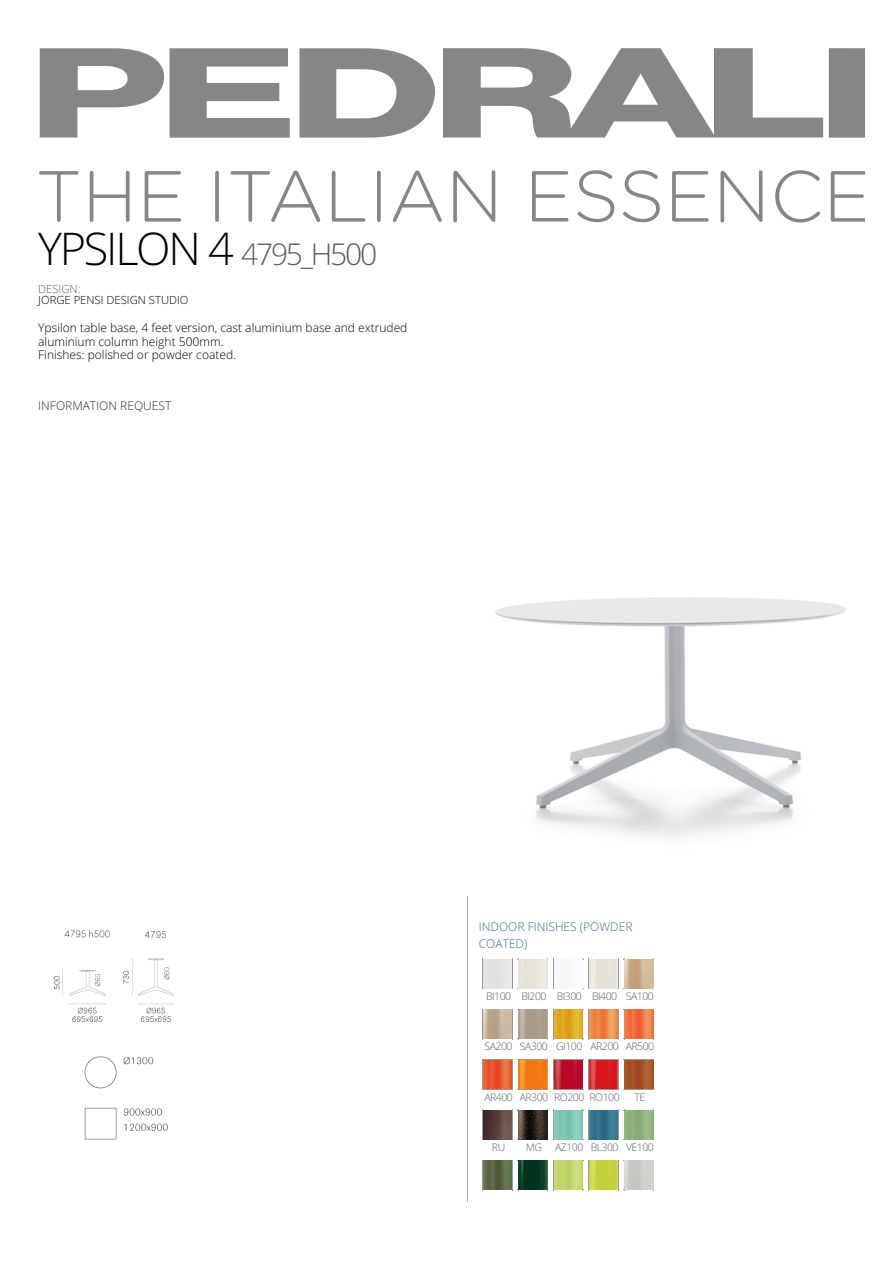
<style>
.page{position:relative;width:893px;height:1263px;background:#fff}
.page>*{position:absolute;margin:0;border:0;box-sizing:border-box;transform-origin:0 0}
.t1{font:300 30px "Open Sans";letter-spacing:-.075em;color:#5e5e5e}
.t2{font:300 12px/13.5px "Open Sans";color:#000}
.t3{font:300 12px/16.5px "Open Sans";color:#317382}
.t4{font:300 12px "Open Sans";color:#2c2c2c}
.t5{font:300 11.25px "Open Sans";color:#000}
.t6{font:300 11.25px "Open Sans";color:#5e5e5e}
.t7{font:300 10.5px "Open Sans";letter-spacing:-.05em;color:#5e5e5e}
.s1{font-size:45.15px;color:#000}
</style>
<div class="page">
<img style="left:495px;top:597px;width:351px;height:241px">
<img style="left:53px;top:930px;width:121px;height:210px">
<hr style="left:467px;top:896px;width:1px;height:306px;background:#b2b2b2">
<hr style="left:482px;top:959px;width:30px;height:1px;background:#999">
<hr style="left:482px;top:988px;width:30px;height:1px;background:#999">
<hr style="left:482px;top:959px;width:1px;height:30px;background:#999">
<hr style="left:512px;top:959px;width:1px;height:30px;background:#999">
<hr style="left:518px;top:959px;width:30px;height:1px;background:#999">
<hr style="left:518px;top:988px;width:30px;height:1px;background:#999">
<hr style="left:547px;top:959px;width:1px;height:30px;background:#999">
<hr style="left:553px;top:959px;width:30px;height:1px;background:#999">
<hr style="left:553px;top:988px;width:30px;height:1px;background:#999">
<hr style="left:553px;top:959px;width:1px;height:30px;background:#999">
<hr style="left:582px;top:959px;width:1px;height:30px;background:#999">
<img style="left:560px;top:960px;width:7px;height:23px">
<hr style="left:588px;top:959px;width:30px;height:1px;background:#999">
<hr style="left:588px;top:988px;width:30px;height:1px;background:#999">
<hr style="left:588px;top:959px;width:1px;height:30px;background:#999">
<hr style="left:618px;top:959px;width:1px;height:30px;background:#999">
<img style="left:589px;top:960px;width:29px;height:28px">
<hr style="left:624px;top:959px;width:30px;height:1px;background:#999">
<hr style="left:624px;top:988px;width:30px;height:1px;background:#999">
<hr style="left:653px;top:959px;width:1px;height:30px;background:#999">
<img style="left:624px;top:960px;width:29px;height:28px">
<hr style="left:482px;top:1009px;width:30px;height:1px;background:#999">
<hr style="left:482px;top:1038px;width:30px;height:1px;background:#999">
<hr style="left:482px;top:1009px;width:1px;height:30px;background:#999">
<hr style="left:512px;top:1009px;width:1px;height:30px;background:#999">
<img style="left:483px;top:1010px;width:29px;height:28px">
<hr style="left:518px;top:1009px;width:30px;height:1px;background:#999">
<hr style="left:518px;top:1038px;width:30px;height:1px;background:#999">
<hr style="left:547px;top:1009px;width:1px;height:30px;background:#999">
<img style="left:518px;top:1010px;width:29px;height:28px">
<hr style="left:553px;top:1009px;width:30px;height:1px;background:#999">
<hr style="left:553px;top:1038px;width:30px;height:1px;background:#999">
<hr style="left:553px;top:1009px;width:1px;height:30px;background:#999">
<hr style="left:582px;top:1009px;width:1px;height:30px;background:#999">
<img style="left:554px;top:1010px;width:28px;height:28px">
<hr style="left:588px;top:1009px;width:30px;height:1px;background:#999">
<hr style="left:588px;top:1038px;width:30px;height:1px;background:#999">
<hr style="left:588px;top:1009px;width:1px;height:30px;background:#999">
<hr style="left:618px;top:1009px;width:1px;height:30px;background:#999">
<img style="left:589px;top:1010px;width:29px;height:28px">
<hr style="left:624px;top:1009px;width:30px;height:1px;background:#999">
<hr style="left:624px;top:1038px;width:30px;height:1px;background:#999">
<hr style="left:653px;top:1009px;width:1px;height:30px;background:#999">
<img style="left:624px;top:1010px;width:29px;height:28px">
<hr style="left:482px;top:1059px;width:30px;height:1px;background:#999">
<hr style="left:482px;top:1089px;width:30px;height:1px;background:#999">
<hr style="left:482px;top:1059px;width:1px;height:31px;background:#999">
<hr style="left:512px;top:1059px;width:1px;height:31px;background:#999">
<img style="left:483px;top:1060px;width:29px;height:29px">
<hr style="left:518px;top:1059px;width:30px;height:1px;background:#999">
<hr style="left:518px;top:1089px;width:30px;height:1px;background:#999">
<hr style="left:547px;top:1059px;width:1px;height:31px;background:#999">
<img style="left:518px;top:1060px;width:29px;height:29px">
<hr style="left:553px;top:1059px;width:30px;height:1px;background:#999">
<hr style="left:553px;top:1089px;width:30px;height:1px;background:#999">
<hr style="left:553px;top:1059px;width:1px;height:31px;background:#999">
<hr style="left:582px;top:1059px;width:1px;height:31px;background:#999">
<img style="left:554px;top:1060px;width:28px;height:29px">
<hr style="left:588px;top:1059px;width:30px;height:1px;background:#999">
<hr style="left:588px;top:1089px;width:30px;height:1px;background:#999">
<hr style="left:588px;top:1059px;width:1px;height:31px;background:#999">
<hr style="left:618px;top:1059px;width:1px;height:31px;background:#999">
<img style="left:589px;top:1060px;width:29px;height:29px">
<hr style="left:624px;top:1059px;width:30px;height:1px;background:#999">
<hr style="left:624px;top:1089px;width:30px;height:1px;background:#999">
<hr style="left:653px;top:1059px;width:1px;height:31px;background:#999">
<img style="left:624px;top:1060px;width:29px;height:29px">
<hr style="left:482px;top:1110px;width:30px;height:1px;background:#999">
<hr style="left:482px;top:1139px;width:30px;height:1px;background:#999">
<hr style="left:482px;top:1110px;width:1px;height:30px;background:#999">
<hr style="left:512px;top:1110px;width:1px;height:30px;background:#999">
<img style="left:483px;top:1111px;width:29px;height:28px">
<hr style="left:518px;top:1110px;width:30px;height:1px;background:#999">
<hr style="left:518px;top:1139px;width:30px;height:1px;background:#999">
<hr style="left:547px;top:1110px;width:1px;height:30px;background:#999">
<img style="left:518px;top:1111px;width:29px;height:28px">
<hr style="left:553px;top:1110px;width:30px;height:1px;background:#999">
<hr style="left:553px;top:1139px;width:30px;height:1px;background:#999">
<hr style="left:553px;top:1110px;width:1px;height:30px;background:#999">
<hr style="left:582px;top:1110px;width:1px;height:30px;background:#999">
<img style="left:554px;top:1111px;width:28px;height:28px">
<hr style="left:588px;top:1110px;width:30px;height:1px;background:#999">
<hr style="left:588px;top:1139px;width:30px;height:1px;background:#999">
<hr style="left:588px;top:1110px;width:1px;height:30px;background:#999">
<hr style="left:618px;top:1110px;width:1px;height:30px;background:#999">
<img style="left:589px;top:1111px;width:29px;height:28px">
<hr style="left:624px;top:1110px;width:30px;height:1px;background:#999">
<hr style="left:624px;top:1139px;width:30px;height:1px;background:#999">
<hr style="left:653px;top:1110px;width:1px;height:30px;background:#999">
<hr style="left:482px;top:1160px;width:30px;height:1px;background:#999">
<hr style="left:482px;top:1189px;width:30px;height:1px;background:#999">
<hr style="left:482px;top:1160px;width:1px;height:30px;background:#999">
<hr style="left:512px;top:1160px;width:1px;height:30px;background:#999">
<img style="left:483px;top:1161px;width:29px;height:28px">
<hr style="left:518px;top:1160px;width:30px;height:1px;background:#999">
<hr style="left:518px;top:1189px;width:30px;height:1px;background:#999">
<hr style="left:547px;top:1160px;width:1px;height:30px;background:#999">
<img style="left:518px;top:1161px;width:29px;height:28px">
<hr style="left:553px;top:1160px;width:30px;height:1px;background:#999">
<hr style="left:553px;top:1189px;width:30px;height:1px;background:#999">
<hr style="left:553px;top:1160px;width:1px;height:30px;background:#999">
<hr style="left:582px;top:1160px;width:1px;height:30px;background:#999">
<img style="left:554px;top:1161px;width:28px;height:28px">
<hr style="left:588px;top:1160px;width:30px;height:1px;background:#999">
<hr style="left:588px;top:1189px;width:30px;height:1px;background:#999">
<hr style="left:588px;top:1160px;width:1px;height:30px;background:#999">
<hr style="left:618px;top:1160px;width:1px;height:30px;background:#999">
<img style="left:589px;top:1161px;width:29px;height:28px">
<hr style="left:624px;top:1160px;width:30px;height:1px;background:#999">
<hr style="left:624px;top:1189px;width:30px;height:1px;background:#999">
<hr style="left:653px;top:1160px;width:1px;height:30px;background:#999">
<img style="left:624px;top:1161px;width:29px;height:28px">
<svg style="left:299px;top:48px;width:136px;height:90px"></svg>
<svg style="left:443px;top:48px;width:380px;height:90px"></svg>
<div style="left:828px;top:48px;width:36px;height:90px;background:#868686"></div>
<svg style="left:40px;top:48px;width:250px;height:90px"></svg>
<svg style="left:39px;top:170px;width:825px;height:52px"></svg>
<h1 class="t1" style="left:38px;top:233px;width:340px"><span class="s1">YPSILON 4</span> 4795_H500</h1>
<p class="t6" style="left:38px;top:281px;width:44px">DESIGN:</p>
<p class="t5" style="left:38px;top:292px;width:152px">JORGE PENSI DESIGN STUDIO</p>
<p class="t2" style="left:38px;top:321px;width:370px">Ypsilon table base, 4 feet version, cast aluminium base and extruded aluminium column height 500mm.<br>Finishes: polished or powder coated.</p>
<p class="t4" style="left:38px;top:397px;width:135px">INFORMATION REQUEST</p>
<p class="t3" style="left:479px;top:918px;width:155px">INDOOR FINISHES (POWDER<br>COATED)</p>
<p class="t7" style="left:486px;top:989px;width:169px">BI100 BI200 BI300 BI400 SA100</p>
<p class="t7" style="left:484px;top:1039px;width:171px">SA200 SA300 GI100 AR200 AR500</p>
<p class="t7" style="left:484px;top:1090px;width:137px">AR400 AR300 RO200 RO100</p>
<p class="t7" style="left:634px;top:1090px;width:12px">TE</p>
<p class="t7" style="left:492px;top:1140px;width:15px">RU</p>
<p class="t7" style="left:526px;top:1140px;width:129px">MG AZ100 BL300 VE100</p>
</div>
